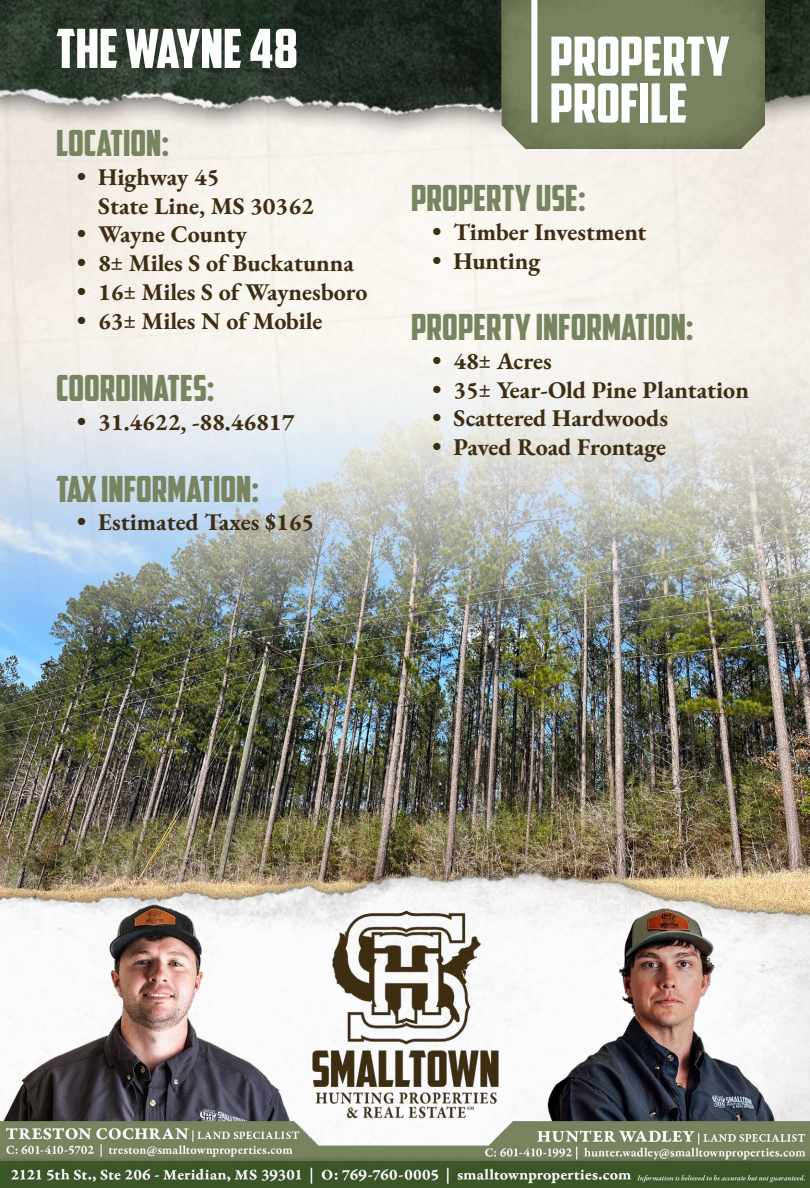
<style>
.page{position:relative;width:810px;height:1188px;background:#fff}
.page>*{position:absolute;margin:0;border:0;box-sizing:border-box;transform-origin:0 0}
.t1{font:54px/46.8px "American Captain";color:#fff}
.t2{font:36px "American Captain";color:#77845f}
.t3{font:24px/28.8px "EB Garamond";color:#3d2d12}
</style>
<div class="page">
<img style="left:0;top:329px;width:810px;height:493px">
<img style="left:0;top:822px;width:810px;height:78px">
<img style="left:0;top:900px;width:810px;height:288px">
<img style="left:0;top:0;width:810px;height:169px">
<img style="left:502px;top:0;width:263px;height:149px">
<div style="left:531px;top:0;width:6px;height:123px;background:#fff"></div>
<h1 class="t1" style="left:56px;top:25px;width:243px">THE WAYNE 48</h1>
<h1 class="t1" style="left:550px;top:33px;width:181px">PROPERTY<br>PROFILE</h1>
<h2 class="t2" style="left:56px;top:121px;width:115px">LOCATION:</h2>
<p class="t3" style="left:98px;top:162px;width:217px;text-indent:-21px">• Highway 45<br>State Line, MS 30362</p>
<p class="t3" style="left:77px;top:220px;width:171px">• Wayne County</p>
<p class="t3" style="left:77px;top:249px;width:278px">• 8± Miles S of Buckatunna</p>
<p class="t3" style="left:77px;top:278px;width:292px">• 16± Miles S of Waynesboro</p>
<p class="t3" style="left:77px;top:306px;width:247px">• 63± Miles N of Mobile</p>
<h2 class="t2" style="left:411px;top:177px;width:176px">PROPERTY USE:</h2>
<p class="t3" style="left:432px;top:218px;width:216px">• Timber Investment</p>
<p class="t3" style="left:432px;top:246px;width:110px">• Hunting</p>
<h2 class="t2" style="left:411px;top:305px;width:284px">PROPERTY INFORMATION:</h2>
<p class="t3" style="left:432px;top:346px;width:121px">• 48± Acres</p>
<p class="t3" style="left:432px;top:375px;width:318px">• 35± Year-Old Pine Plantation</p>
<p class="t3" style="left:432px;top:404px;width:237px">• Scattered Hardwoods</p>
<p class="t3" style="left:432px;top:433px;width:235px">• Paved Road Frontage</p>
<h2 class="t2" style="left:56px;top:366px;width:160px">COORDINATES:</h2>
<p class="t3" style="left:77px;top:407px;width:219px">• 31.4622, -88.46817</p>
<h2 class="t2" style="left:56px;top:467px;width:205px">TAX INFORMATION:</h2>
<p class="t3" style="left:77px;top:508px;width:239px">• Estimated Taxes $165</p>
</div>
